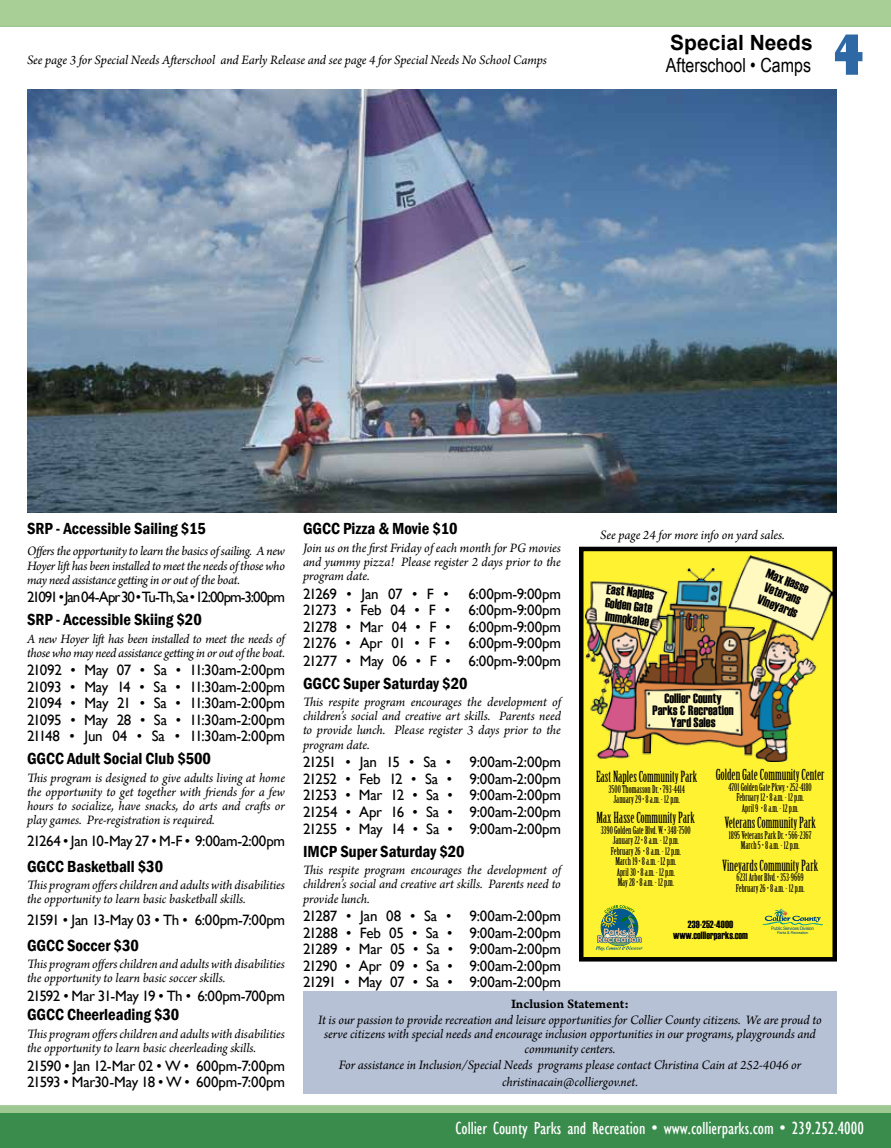
<style>
.page{position:relative;width:891px;height:1148px;background:#fff}
.page>*{position:absolute;margin:0;border:0;box-sizing:border-box;transform-origin:0 0}
.t1{font:800 condensed 54px "Gill Sans";color:#2f69a5}
.t2{font:700 21px "Arial";color:#000}
.t3{font:19.5px "Arial Narrow";color:#000}
.t4{font:condensed 18px "Gill Sans";color:#fff}
.t5{font:600 condensed 16.5px "Franklin Gothic";color:#000}
.t6{font:15px/16.5px "Gill Sans";letter-spacing:-.02em;color:#000;text-align:justify}
.t7{font:15px "Birch Std";color:#000}
.t8{font:15px "Gill Sans";letter-spacing:-.065em;color:#000}
.t9{font:15px "Gill Sans";letter-spacing:-.04em;color:#000}
.t10{font:italic 13.5px/14.2px "Arno Pro";letter-spacing:-.005em;color:#000;text-align:justify}
.t11{font:italic 13.5px/14.2px "Arno Pro";letter-spacing:-.025em;color:#000}
.t12{font:13.5px/13.5px "Haettenschweiler";color:#000;text-align:center}
.t13{font:13.5px "Arno Pro Smbd Caption";letter-spacing:-.005em;color:#000}
.t14{font:10.5px/10.5px "Birch Std";color:#000;text-align:center}
.t15{font:10.5px/10.5px "Haettenschweiler";color:#000;text-align:center}
.t16{font:4.65px "Arial";letter-spacing:-.06em;color:#004c81}
.t17{font:3.9px "Arial";letter-spacing:-.03em;color:#004c81}
</style>
<div class="page">
<div style="left:0;top:0;width:891px;height:27px;background:#a8cf96"></div>
<svg style="left:0;top:1105px;width:891px;height:8px;background:#9fc892"></svg>
<div style="left:0;top:1113px;width:891px;height:35px;background:#3a8c4d"></div>
<img style="left:27px;top:89px;width:810px;height:423px">
<div style="left:581px;top:549px;width:254px;height:410px;background:#fff331"></div>
<div style="left:579px;top:546px;width:258px;height:415px;border:4px solid #000"></div>
<img style="left:586px;top:556px;width:246px;height:205px">
<svg style="left:596px;top:905px;width:47px;height:46px"></svg>
<svg style="left:763px;top:908px;width:60px;height:17px"></svg>
<div style="left:303px;top:992px;width:534px;height:102px;background:#b6c1d6"></div>
<p class="t10" style="left:27px;top:53px;width:521px">See page 3 for Special Needs Afterschool and Early Release and see page 4 for Special Needs No School Camps</p>
<h2 class="t2" style="left:670px;top:29px;width:144px">Special Needs</h2>
<h1 class="t1" style="left:833px;top:21px;width:33px">4</h1>
<h3 class="t3" style="left:666px;top:51px;width:147px">Afterschool • Camps</h3>
<p class="t5" style="left:27px;top:517px;width:180px">SRP - Accessible Sailing $15</p>
<p class="t10" style="left:27px;top:545px;width:260px">Offers the opportunity to learn the basics of sailing. A new Hoyer lift has been installed to meet the needs of those who may need assistance getting in or out of the boat.</p>
<p class="t8" style="left:27px;top:588px;width:259px">21091 • Jan 04-Apr 30 • Tu-Th,Sa • 12:00pm-3:00pm</p>
<p class="t5" style="left:27px;top:608px;width:176px">SRP - Accessible Skiing $20</p>
<p class="t11" style="left:27px;top:632px;width:259px">A new Hoyer lift has been installed to meet the needs of those who may need assistance getting in or out of the boat.</p>
<p class="t6" style="left:27px;top:662px;width:260px">21092 • May 07 • Sa • 11:30am-2:00pm 21093 • May 14 • Sa • 11:30am-2:00pm 21094 • May 21 • Sa • 11:30am-2:00pm 21095 • May 28 • Sa • 11:30am-2:00pm 21148 • Jun 04 • Sa • 11:30am-2:00pm</p>
<p class="t5" style="left:27px;top:747px;width:186px">GGCC Adult Social Club $500</p>
<p class="t10" style="left:27px;top:771px;width:260px">This program is designed to give adults living at home the opportunity to get together with friends for a few hours to socialize, have snacks, do arts and crafts or play games. Pre-registration is required.</p>
<p class="t6" style="left:27px;top:833px;width:259px">21264 • Jan 10-May 27 • M-F • 9:00am-2:00pm</p>
<p class="t5" style="left:27px;top:855px;width:138px">GGCC Basketball $30</p>
<p class="t10" style="left:27px;top:878px;width:259px">This program offers children and adults with disabilities the opportunity to learn basic basketball skills.</p>
<p class="t6" style="left:27px;top:912px;width:260px">21591 • Jan 13-May 03 • Th • 6:00pm-7:00pm</p>
<p class="t5" style="left:27px;top:934px;width:113px">GGCC Soccer $30</p>
<p class="t10" style="left:27px;top:957px;width:259px">This program offers children and adults with disabilities the opportunity to learn basic soccer skills.</p>
<p class="t6" style="left:27px;top:988px;width:259px">21592 • Mar 31-May 19 • Th • 6:00pm-700pm</p>
<p class="t5" style="left:27px;top:1004px;width:154px">GGCC Cheerleading $30</p>
<p class="t10" style="left:27px;top:1027px;width:259px">This program offers children and adults with disabilities the opportunity to learn basic cheerleading skills.</p>
<p class="t6" style="left:27px;top:1057px;width:260px">21590 • Jan 12-Mar 02 • W • 600pm-7:00pm<br>21593 • Mar30-May 18 • W • 600pm-7:00pm</p>
<p class="t5" style="left:303px;top:517px;width:156px">GGCC Pizza &amp; Movie $10</p>
<p class="t10" style="left:303px;top:541px;width:260px">Join us on the first Friday of each month for PG movies and yummy pizza! Please register 2 days prior to the program date.</p>
<p class="t9" style="left:303px;top:585px;width:147px">21269 • Jan 07 • F •</p>
<p class="t6" style="left:303px;top:585px;width:259px;text-indent:165px">6:00pm-9:00pm 21273 • Feb 04 • F • 6:00pm-9:00pm 21278 • Mar 04 • F • 6:00pm-9:00pm 21276 • Apr 01 • F • 6:00pm-9:00pm 21277 • May 06 • F • 6:00pm-9:00pm</p>
<p class="t5" style="left:303px;top:672px;width:166px">GGCC Super Saturday $20</p>
<p class="t10" style="left:303px;top:695px;width:260px">This respite program encourages the development of children’s social and creative art skills. Parents need to provide lunch. Please register 3 days prior to the program date.</p>
<p class="t6" style="left:303px;top:754px;width:260px">21251 • Jan 15 • Sa • 9:00am-2:00pm 21252 • Feb 12 • Sa • 9:00am-2:00pm 21253 • Mar 12 • Sa • 9:00am-2:00pm 21254 • Apr 16 • Sa • 9:00am-2:00pm 21255 • May 14 • Sa • 9:00am-2:00pm</p>
<p class="t5" style="left:303px;top:840px;width:163px">IMCP Super Saturday $20</p>
<p class="t10" style="left:303px;top:863px;width:260px">This respite program encourages the development of children’s social and creative art skills. Parents need to provide lunch.</p>
<p class="t6" style="left:303px;top:908px;width:260px">21287 • Jan 08 • Sa • 9:00am-2:00pm 21288 • Feb 05 • Sa • 9:00am-2:00pm 21289 • Mar 05 • Sa • 9:00am-2:00pm 21290 • Apr 09 • Sa • 9:00am-2:00pm 21291 • May 07 • Sa • 9:00am-2:00pm</p>
<p class="t10" style="left:600px;top:528px;width:186px">See page 24 for more info on yard sales.</p>
<p class="t12" style="left:608px;top:582px;width:49px;text-align:justify;rotate:7deg">East Naples Golden Gate Immokalee</p>
<p class="t12" style="left:769px;top:566px;width:46px;text-align:left;rotate:21deg">Max Hasse<br>Veterans<br>Vineyards</p>
<p class="t12" style="left:653px;top:692px;width:83px;line-height:12px">Collier County<br>Parks &amp; Recreation<br>Yard Sales</p>
<p class="t7" style="left:716px;top:766px;width:110px">Golden Gate Community Center</p>
<p class="t14" style="left:729px;top:782px;width:85px">4701 Golden Gate Pkwy. • 252-4180<br>February 12 • 8 a.m. - 12 p.m.<br>April 9 • 8 a.m. - 12 p.m.</p>
<p class="t7" style="left:596px;top:768px;width:103px">East Naples Community Park</p>
<p class="t14" style="left:609px;top:784px;width:78px">3500 Thomasson Dr. • 793-4414<br>January 29 • 8 a.m. - 12 p.m.</p>
<p class="t7" style="left:596px;top:809px;width:100px">Max Hasse Community Park</p>
<p class="t14" style="left:601px;top:825px;width:92px">3390 Golden Gate Blvd. W. • 348-7500<br>January 22 • 8 a.m. - 12 p.m.<br>February 26 • 8 a.m. - 12 p.m.<br>March 19 • 8 a.m. - 12 p.m.<br>April 30 • 8 a.m. - 12 p.m.<br>May 28 • 8 a.m. - 12 p.m.</p>
<p class="t7" style="left:724px;top:814px;width:93px">Veterans Community Park</p>
<p class="t14" style="left:729px;top:830px;width:84px">1895 Veterans Park Dr. • 566-2367<br>March 5 • 8 a.m. - 12 p.m.</p>
<p class="t7" style="left:722px;top:856px;width:97px">Vineyards Community Park</p>
<p class="t14" style="left:736px;top:872px;width:70px;text-align:left">6231 Arbor Blvd. • 353-9669<br>February 26 • 8 a.m. - 12 p.m.</p>
<p class="t16" style="left:771px;top:924px;width:45px">Public Services Division</p>
<p class="t17" style="left:777px;top:930px;width:33px">Parks &amp; Recreation</p>
<p class="t15" style="left:673px;top:919px;width:76px">239-252-4000 www.collierparks.com</p>
<p class="t13" style="left:511px;top:995px;width:119px">Inclusion Statement:</p>
<p class="t10" style="left:318px;top:1013px;width:505px;text-align:center">It is our passion to provide recreation and leisure opportunities for Collier County citizens. We are proud to serve citizens with special needs and encourage inclusion opportunities in our programs, playgrounds and community centers.</p>
<p class="t10" style="left:339px;top:1057px;width:464px;line-height:16.4px;text-align:center">For assistance in Inclusion/Special Needs programs please contact Christina Cain at 252-4046 or christinacain@colliergov.net.</p>
<h3 class="t4" style="left:456px;top:1117px;width:410px">Collier County Parks and Recreation • www.collierparks.com • 239.252.4000</h3>
</div>
